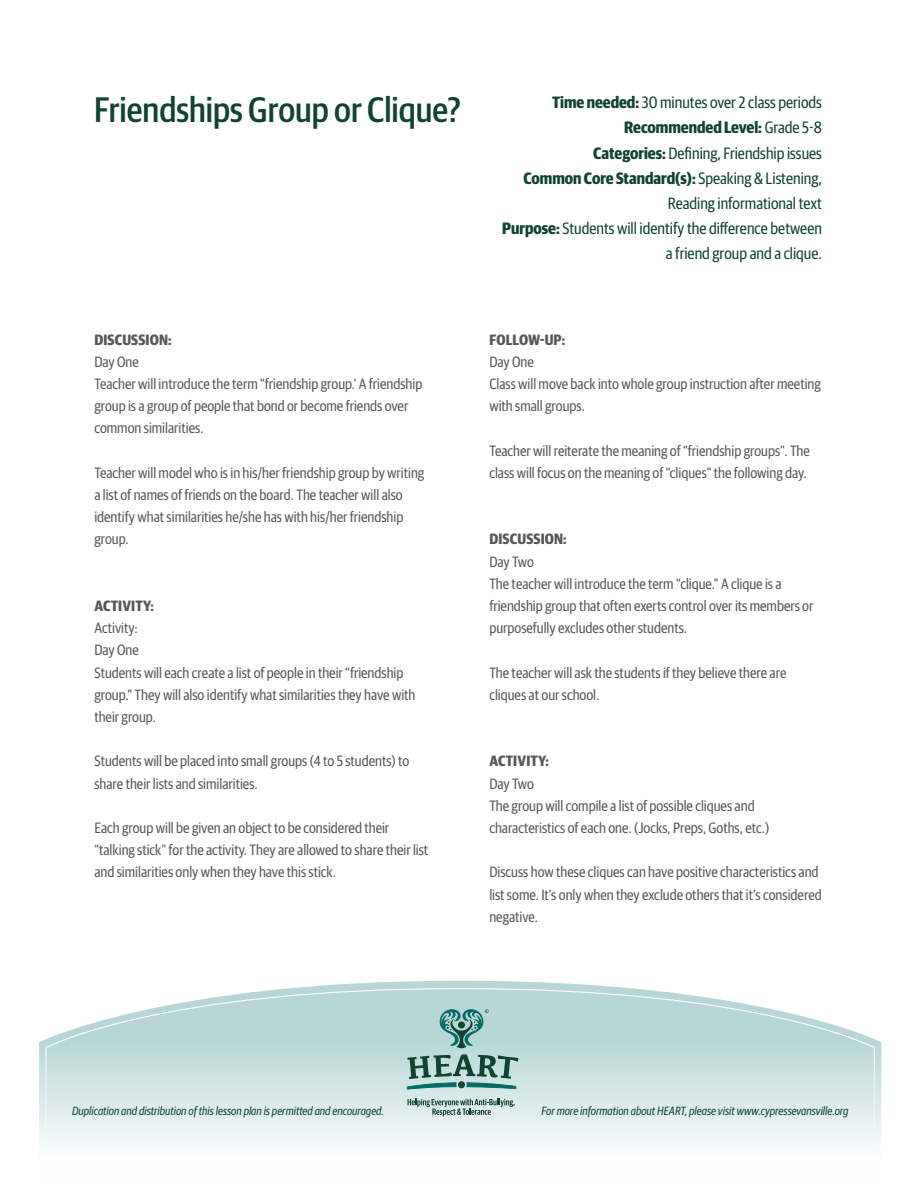
<style>
.page{position:relative;width:918px;height:1188px;background:#fff}
.page>*{position:absolute;margin:0;border:0;box-sizing:border-box;transform-origin:0 0}
.t1{font:500 35.55px "Guardian Sans Cond";color:#104331}
.t2{font:16.5px "Guardian Sans Cond";color:#104331}
.t3{font:700 16.5px "Guardian Sans Cond";color:#104331}
.t4{font:15px/22.2px "Guardian Sans Cond";color:#57585a}
.t5{font:700 15px "Guardian Sans Cond";letter-spacing:.01em;color:#57585a}
.t6{font:italic 12px "Guardian Sans Cond";color:#104331}
.s1{font-weight:700}
.s2{font-weight:400}
</style>
<div class="page">
<svg style="left:39px;top:981px;width:842px;height:164px"></svg>
<svg style="left:45px;top:988px;width:830px;height:157px"></svg>
<svg style="left:407px;top:1099px;width:108px;height:17px;background:#a5bdb8"></svg>
<svg style="left:407px;top:1054px;width:111px;height:36px;background:#7fa7a1"></svg>
<svg style="left:439px;top:1009px;width:50px;height:39px;background:#78aba8"></svg>
<p class="t1" style="left:94px;top:85px;width:368px">Friendships Group or Clique?</p>
<p class="t2" style="left:552px;top:91px;width:271px"><span class="s1">Time needed:</span> 30 minutes over 2 class periods</p>
<p class="t3" style="left:624px;top:116px;width:199px">Recommended Level: <span class="s2">Grade 5-8</span></p>
<p class="t2" style="left:593px;top:141px;width:230px"><span class="s1">Categories:</span> Defining, Friendship issues</p>
<p class="t3" style="left:523px;top:166px;width:300px">Common Core Standard(s): <span class="s2">Speaking &amp; Listening,</span></p>
<p class="t2" style="left:668px;top:192px;width:156px">Reading informational text</p>
<p class="t2" style="left:502px;top:217px;width:321px"><span class="s1">Purpose:</span> Students will identify the difference between</p>
<p class="t2" style="left:666px;top:242px;width:158px">a friend group and a clique.</p>
<p class="t5" style="left:94px;top:328px;width:79px">DISCUSSION:</p>
<p class="t4" style="left:94px;top:349px;width:46px">Day One</p>
<p class="t4" style="left:94px;top:372px;width:330px">Teacher will introduce the term “friendship group.’ A friendship group is a group of people that bond or become friends over common similarities.</p>
<p class="t4" style="left:94px;top:460px;width:332px">Teacher will model who is in his/her friendship group by writing a list of names of friends on the board. The teacher will also identify what similarities he/she has with his/her friendship group.</p>
<p class="t5" style="left:94px;top:595px;width:61px">ACTIVITY:</p>
<p class="t4" style="left:94px;top:616px;width:45px">Activity:</p>
<p class="t4" style="left:94px;top:638px;width:46px">Day One</p>
<p class="t4" style="left:94px;top:660px;width:323px">Students will each create a list of people in their “friendship group.” They will also identify what similarities they have with their group.</p>
<p class="t4" style="left:94px;top:749px;width:317px">Students will be placed into small groups (4 to 5 students) to share their lists and similarities.</p>
<p class="t4" style="left:94px;top:816px;width:335px">Each group will be given an object to be considered their “talking stick” for the activity. They are allowed to share their list and similarities only when they have this stick.</p>
<p class="t5" style="left:489px;top:328px;width:77px">FOLLOW-UP:</p>
<p class="t4" style="left:489px;top:349px;width:46px">Day One</p>
<p class="t4" style="left:489px;top:372px;width:333px">Class will move back into whole group instruction after meeting with small groups.</p>
<p class="t4" style="left:489px;top:438px;width:322px">Teacher will reiterate the meaning of “friendship groups”. The class will focus on the meaning of “cliques” the following day.</p>
<p class="t5" style="left:489px;top:528px;width:79px">DISCUSSION:</p>
<p class="t4" style="left:489px;top:549px;width:46px">Day Two</p>
<p class="t4" style="left:489px;top:571px;width:326px">The teacher will introduce the term “clique.” A clique is a friendship group that often exerts control over its members or purposefully excludes other students.</p>
<p class="t4" style="left:489px;top:660px;width:299px">The teacher will ask the students if they believe there are cliques at our school.</p>
<p class="t5" style="left:489px;top:750px;width:61px">ACTIVITY:</p>
<p class="t4" style="left:489px;top:771px;width:46px">Day Two</p>
<p class="t4" style="left:489px;top:793px;width:281px">The group will compile a list of possible cliques and characteristics of each one. (Jocks, Preps, Goths, etc.)</p>
<p class="t4" style="left:489px;top:860px;width:334px">Discuss how these cliques can have positive characteristics and list some. It’s only when they exclude others that it’s considered negative.</p>
<p class="t6" style="left:72px;top:1102px;width:314px">Duplication and distribution of this lesson plan is permitted and encouraged.</p>
<p class="t6" style="left:542px;top:1102px;width:309px">For more information about HEART, please visit www.cypressevansville.org</p>
</div>
